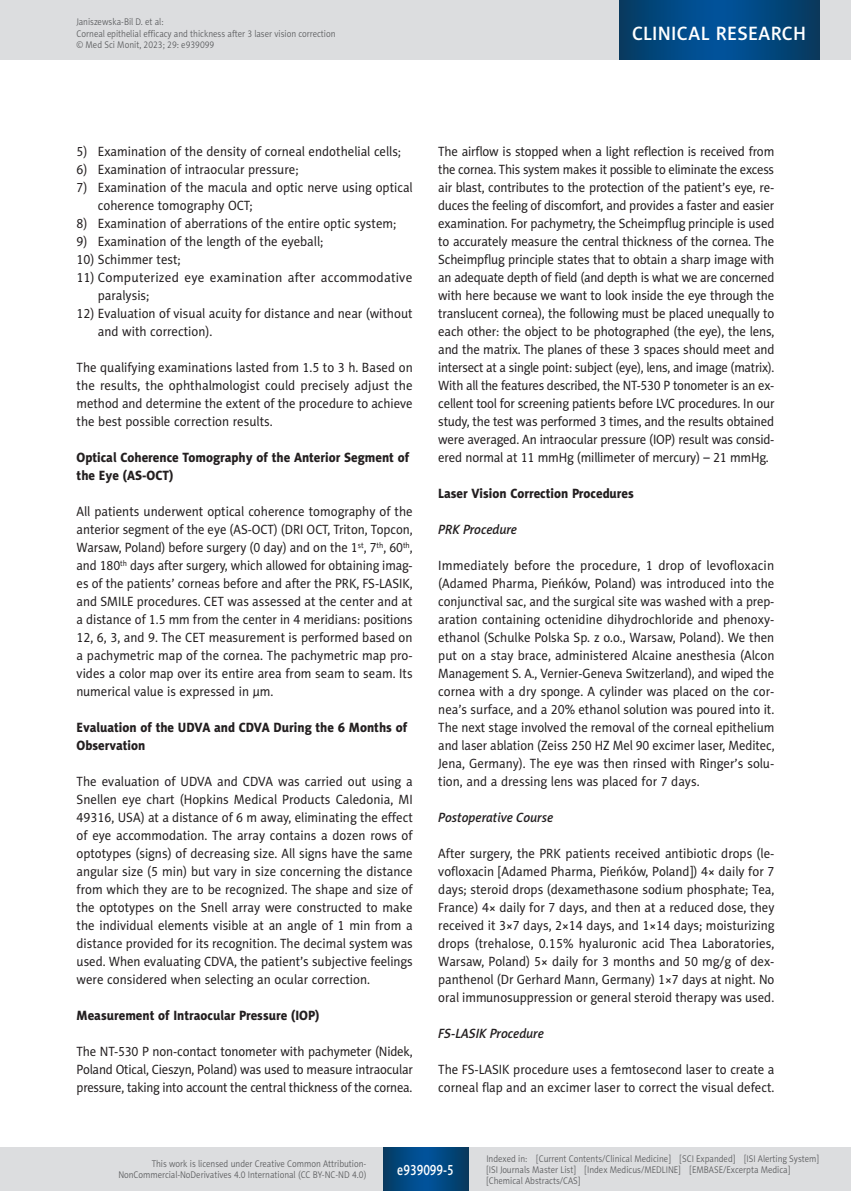
<style>
.page{position:relative;width:851px;height:1191px;background:#fff}
.page>*{position:absolute;margin:0;border:0;box-sizing:border-box;transform-origin:0 0}
.t1{font:19.5px "Naomi Sans EFN Medium";letter-spacing:.015em;color:#fff}
.t2{font:15px "Naomi Sans EFN Medium";color:#fff;scale:.8 1}
.MSM_Body{font:13.5px/18px "Naomi Sans EFN";color:#231f20;text-align:justify;scale:.95 1}
.MSM_Body-2{font:13.5px/18px "Naomi Sans EFN";color:#231f20;text-align:justify}
.MSM_Body_no_before{font:13.5px/18px "Naomi Sans EFN";color:#231f20;scale:.95 1}
.MSM_Headline_2{font:13.5px/18px "Naomi Sans EFN Heavy";color:#231f20;scale:.95 1}
.MSM_Body_no_before-2{font:13.5px/18px "Naomi Sans EFN";color:#231f20}
.MSM_Headline_3{font:italic 13.5px "Naomi Sans EFN Medium";color:#231f20;scale:.95 1}
.t3{font:9.75px/11.2px "Naomi Sans EFN Light";color:#57585a;scale:.9 1}
</style>
<div class="page">
<div style="left:0;top:1148px;width:850px;height:43px;background:#dcdddf"></div>
<svg style="left:383px;top:1147px;width:85px;height:43px"></svg>
<div style="left:0;top:0;width:850px;height:60px;background:#dcdddf"></div>
<svg style="left:619px;top:0;width:200px;height:60px"></svg>
<p class="t3" style="left:77px;top:16px;width:289px">Janiszewska-Bil D. et al:<br>Corneal epithelial efficacy and thickness after 3 laser vision correction © Med Sci Monit, 2023; 29: e939099</p>
<h1 class="t1" style="left:632px;top:22px;width:175px">CLINICAL RESEARCH</h1>
<p class="MSM_Body_no_before" style="left:77px;top:142px;width:343px">5) Examination of the density of corneal endothelial cells;</p>
<p class="MSM_Body_no_before" style="left:77px;top:160px;width:235px">6) Examination of intraocular pressure;</p>
<p class="MSM_Body_no_before" style="left:98px;top:178px;width:333px;text-indent:-21px">7) Examination of the macula and optic nerve using optical coherence tomography OCT;</p>
<p class="MSM_Body_no_before" style="left:77px;top:214px;width:338px">8) Examination of aberrations of the entire optic system;</p>
<p class="MSM_Body_no_before" style="left:77px;top:232px;width:261px">9) Examination of the length of the eyeball;</p>
<p class="MSM_Body_no_before" style="left:77px;top:250px;width:111px">10) Schimmer test;</p>
<p class="MSM_Body_no_before-2" style="left:98px;top:268px;width:316px;text-indent:-21px">11) Computerized eye examination after accommodative paralysis;</p>
<p class="MSM_Body_no_before" style="left:98px;top:304px;width:333px;text-indent:-21px">12) Evaluation of visual acuity for distance and near (without and with correction).</p>
<p class="MSM_Body" style="left:77px;top:358px;width:355px">The qualifying examinations lasted from 1.5 to 3 h. Based on the results, the ophthalmologist could precisely adjust the method and determine the extent of the procedure to achieve the best possible correction results.</p>
<p class="MSM_Headline_2" style="left:77px;top:448px;width:351px">Optical Coherence Tomography of the Anterior Segment of the Eye (AS-OCT)</p>
<p class="MSM_Body" style="left:77px;top:502px;width:355px">All patients underwent optical coherence tomography of the anterior segment of the eye (AS-OCT) (DRI OCT, Triton, Topcon, Warsaw, Poland) before surgery (0 day) and on the 1<sup>st</sup>, 7<sup>th</sup>, 60<sup>th</sup>, and 180<sup>th</sup> days after surgery, which allowed for obtaining imag&shy;es of the patients’ corneas before and after the PRK, FS-LASIK, and SMILE procedures. CET was assessed at the center and at a distance of 1.5 mm from the center in 4 meridians: positions 12, 6, 3, and 9. The CET measurement is performed based on a pachymetric map of the cornea. The pachymetric map pro&shy;vides a color map over its entire area from seam to seam. Its numerical value is expressed in µm.</p>
<p class="MSM_Headline_2" style="left:77px;top:718px;width:349px">Evaluation of the UDVA and CDVA During the 6 Months of<br>Observation</p>
<p class="MSM_Body" style="left:77px;top:772px;width:355px">The evaluation of UDVA and CDVA was carried out using a Snellen eye chart (Hopkins Medical Products Caledonia, MI 49316, USA) at a distance of 6 m away, eliminating the effect of eye accommodation. The array contains a dozen rows of optotypes (signs) of decreasing size. All signs have the same angular size (5 min) but vary in size concerning the distance from which they are to be recognized. The shape and size of the optotypes on the Snell array were constructed to make the individual elements visible at an angle of 1 min from a distance provided for its recognition. The decimal system was used. When evaluating CDVA, the patient’s subjective feelings were considered when selecting an ocular correction.</p>
<p class="MSM_Headline_2" style="left:77px;top:1006px;width:257px">Measurement of Intraocular Pressure (IOP)</p>
<p class="MSM_Body" style="left:77px;top:1042px;width:355px">The NT-530 P non-contact tonometer with pachymeter (Nidek, Poland Otical, Cieszyn, Poland) was used to measure intraocular pressure, taking into account the central thickness of the cornea.</p>
<p class="MSM_Body" style="left:438px;top:142px;width:355px">The airflow is stopped when a light reflection is received from the cornea. This system makes it possible to eliminate the excess air blast, contributes to the protection of the patient’s eye, re&shy;duces the feeling of discomfort, and provides a faster and easier examination. For pachymetry, the Scheimpflug principle is used to accurately measure the central thickness of the cornea. The Scheimpflug principle states that to obtain a sharp image with an adequate depth of field (and depth is what we are concerned with here because we want to look inside the eye through the translucent cornea), the following must be placed unequally to each other: the object to be photographed (the eye), the lens, and the matrix. The planes of these 3 spaces should meet and intersect at a single point: subject (eye), lens, and image (matrix).<br>With all the features described, the NT-530 P tonometer is an ex&shy;cellent tool for screening patients before LVC procedures. In our study, the test was performed 3 times, and the results obtained were averaged. An intraocular pressure (IOP) result was consid&shy;ered normal at 11 mmHg (millimeter of mercury) – 21 mmHg.</p>
<p class="MSM_Headline_2" style="left:438px;top:484px;width:207px">Laser Vision Correction Procedures</p>
<p class="MSM_Headline_3" style="left:438px;top:522px;width:85px">PRK Procedure</p>
<p class="MSM_Body-2" style="left:438px;top:556px;width:338px">Immediately before the procedure, 1 drop of levofloxacin (Adamed Pharma, Pieńków, Poland) was introduced into the conjunctival sac, and the surgical site was washed with a prep&shy;aration containing octenidine dihydrochloride and phenoxy&shy;ethanol (Schulke Polska Sp. z o.o., Warsaw, Poland). We then put on a stay brace, administered Alcaine anesthesia (Alcon Management S. A., Vernier-Geneva Switzerland), and wiped the cornea with a dry sponge. A cylinder was placed on the cor&shy;nea’s surface, and a 20% ethanol solution was poured into it.<br>The next stage involved the removal of the corneal epithelium and laser ablation (Zeiss 250 HZ Mel 90 excimer laser, Meditec, Jena, Germany). The eye was then rinsed with Ringer’s solu&shy;tion, and a dressing lens was placed for 7 days.</p>
<p class="MSM_Headline_3" style="left:438px;top:810px;width:123px">Postoperative Course</p>
<p class="MSM_Body" style="left:438px;top:844px;width:355px">After surgery, the PRK patients received antibiotic drops (le&shy;vofloxacin [Adamed Pharma, Pieńków, Poland]) 4× daily for 7 days; steroid drops (dexamethasone sodium phosphate; Tea, France) 4× daily for 7 days, and then at a reduced dose, they received it 3×7 days, 2×14 days, and 1×14 days; moisturizing drops (trehalose, 0.15% hyaluronic acid Thea Laboratories, Warsaw, Poland) 5× daily for 3 months and 50 mg/g of dex&shy;panthenol (Dr Gerhard Mann, Germany) 1×7 days at night. No oral immunosuppression or general steroid therapy was used.</p>
<p class="MSM_Headline_3" style="left:438px;top:1026px;width:113px">FS-LASIK Procedure</p>
<p class="MSM_Body" style="left:438px;top:1060px;width:355px">The FS-LASIK procedure uses a femtosecond laser to create a corneal flap and an excimer laser to correct the visual defect.</p>
<p class="t3" style="left:118px;top:1158px;width:277px;text-align:right">This work is licensed under Creative Common Attribution-<br>NonCommercial-NoDerivatives 4.0 International (CC BY-NC-ND 4.0)</p>
<p class="t2" style="left:397px;top:1160px;width:72px">e939099-5</p>
<p class="t3" style="left:486px;top:1152px;width:371px">Indexed in: [Current Contents/Clinical Medicine] [SCI Expanded] [ISI Alerting System] [ISI Journals Master List] [Index Medicus/MEDLINE] [EMBASE/Excerpta Medica] [Chemical Abstracts/CAS]</p>
</div>
